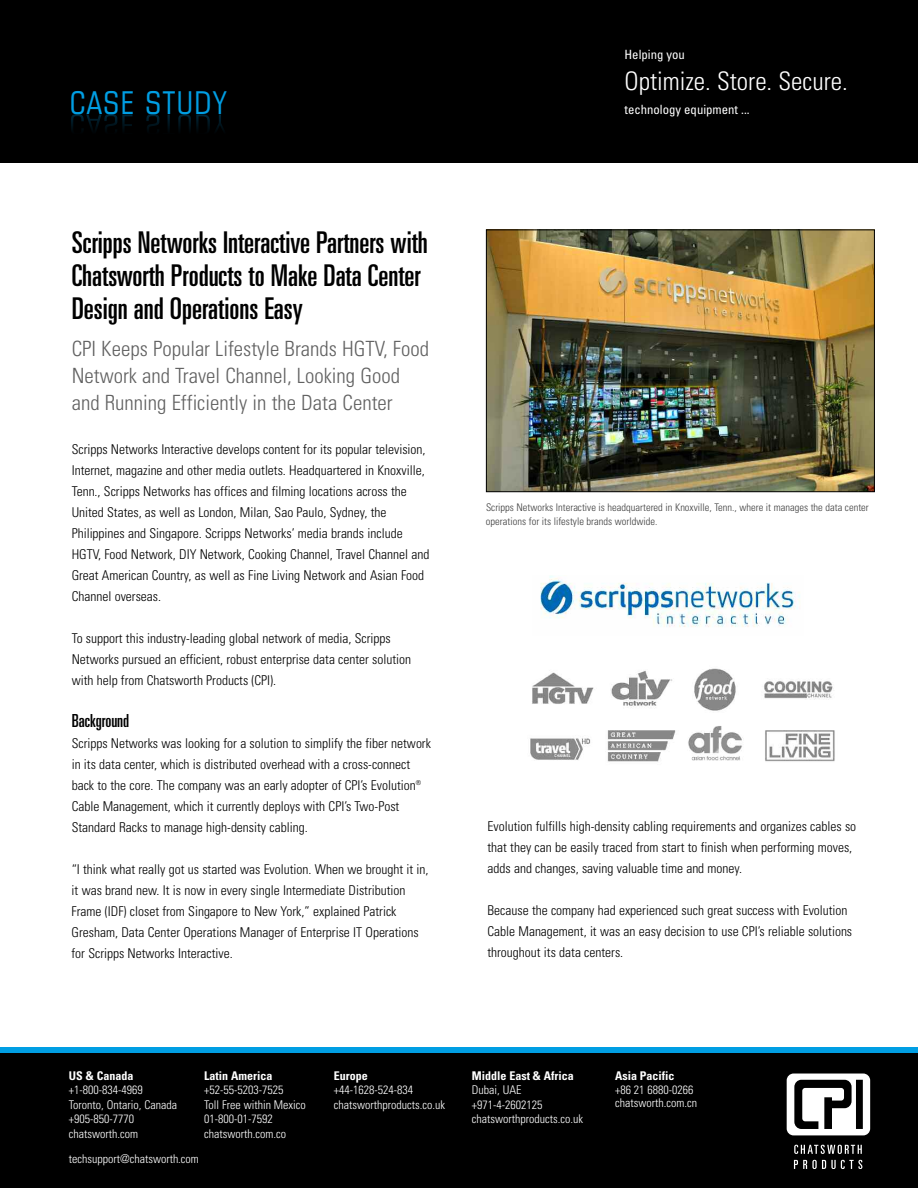
<style>
.page{position:relative;width:918px;height:1188px;background:#fff}
.page>*{position:absolute;margin:0;border:0;box-sizing:border-box;transform-origin:0 0}
.t1{font:condensed 31.35px "Square 721 BT";letter-spacing:.05em;color:#009ee3}
.t2{font:ultra-condensed 30px/33px "Univers LT Std";color:#000}
.t3{font:300 condensed 25.5px "Univers LT Std";color:#fff}
.t4{font:300 condensed 21px/27px "Univers LT Std";color:#616161}
.t5{font:ultra-condensed 18px "Univers LT Std";color:#000}
.t6{font:300 condensed 13.5px/21px "Univers LT Std";color:#000}
.t7{font:condensed 12.75px "Univers LT Std";color:#fff}
.t8{font:300 condensed 12px/14.4px "Univers LT Std";color:#fff}
.t9{font:700 condensed 12px "Univers LT Std";color:#fff}
.t10{font:300 condensed 10.5px/13.5px "Univers LT Std";color:#404040}
</style>
<div class="page">
<img style="left:488px;top:232px;width:385px;height:258px">
<div style="left:486px;top:230px;width:389px;height:262px;border:1px solid #000"></div>
<div style="left:0;top:0;width:918px;height:163px;background:#000"></div>
<img style="left:71px;top:114px;width:153px;height:17px">
<div style="left:0;top:1051px;width:918px;height:137px;background:#000"></div>
<div style="left:0;top:1047px;width:918px;height:5px;background:#009ee3"></div>
<svg style="left:794px;top:1145px;width:68px;height:9px"></svg>
<svg style="left:794px;top:1160px;width:13px;height:9px"></svg>
<svg style="left:812px;top:1160px;width:5px;height:9px"></svg>
<svg style="left:822px;top:1160px;width:40px;height:9px"></svg>
<svg style="left:787px;top:1074px;width:83px;height:61px"></svg>
<img style="left:540px;top:576px;width:260px;height:51px">
<img style="left:530px;top:668px;width:305px;height:94px">
<h1 class="t1" style="left:70px;top:91px;width:158px">CASE STUDY</h1>
<p class="t7" style="left:625px;top:49px;width:62px">Helping you</p>
<h3 class="t3" style="left:625px;top:72px;width:225px">Optimize. Store. Secure.</h3>
<p class="t7" style="left:625px;top:105px;width:127px">technology equipment ...</p>
<h2 class="t2" style="left:72px;top:228px;width:358px">Scripps Networks Interactive Partners with<br>Chatsworth Products to Make Data Center<br>Design and Operations Easy</h2>
<h3 class="t4" style="left:72px;top:337px;width:359px">CPI Keeps Popular Lifestyle Brands HGTV, Food<br>Network and Travel Channel, Looking Good and Running Efficiently in the Data Center</h3>
<p class="t6" style="left:72px;top:440px;width:359px">Scripps Networks Interactive develops content for its popular television, Internet, magazine and other media outlets. Headquartered in Knoxville, Tenn., Scripps Networks has offices and filming locations across the United States, as well as London, Milan, Sao Paulo, Sydney, the Philippines and Singapore. Scripps Networks’ media brands include HGTV, Food Network, DIY Network, Cooking Channel, Travel Channel and Great American Country, as well as Fine Living Network and Asian Food Channel overseas.</p>
<p class="t6" style="left:72px;top:629px;width:341px">To support this industry-leading global network of media, Scripps<br>Networks pursued an efficient, robust enterprise data center solution with help from Chatsworth Products (CPI).</p>
<h3 class="t5" style="left:72px;top:714px;width:59px">Background</h3>
<p class="t6" style="left:72px;top:734px;width:361px">Scripps Networks was looking for a solution to simplify the fiber network in its data center, which is distributed overhead with a cross-connect back to the core. The company was an early adopter of CPI’s Evolution<sup>® </sup>Cable Management, which it currently deploys with CPI’s Two-Post Standard Racks to manage high-density cabling.</p>
<p class="t6" style="left:72px;top:860px;width:358px">“I think what really got us started was Evolution. When we brought it in, it was brand new. It is now in every single Intermediate Distribution Frame (IDF) closet from Singapore to New York,” explained Patrick Gresham, Data Center Operations Manager of Enterprise IT Operations for Scripps Networks Interactive.</p>
<p class="t10" style="left:486px;top:502px;width:384px">Scripps Networks Interactive is headquartered in Knoxville, Tenn., where it manages the data center operations for its lifestyle brands worldwide.</p>
<p class="t6" style="left:487px;top:817px;width:370px">Evolution fulfills high-density cabling requirements and organizes cables so that they can be easily traced from start to finish when performing moves, adds and changes, saving valuable time and money.</p>
<p class="t6" style="left:487px;top:901px;width:366px">Because the company had experienced such great success with Evolution<br>Cable Management, it was an easy decision to use CPI’s reliable solutions throughout its data centers.</p>
<p class="t9" style="left:69px;top:1071px;width:66px">US &amp; Canada</p>
<p class="t8" style="left:69px;top:1084px;width:110px">+1-800-834-4969<br>Toronto, Ontario, Canada +905-850-7770 chatsworth.com</p>
<p class="t8" style="left:69px;top:1153px;width:132px">techsupport@chatsworth.com</p>
<p class="t9" style="left:204px;top:1071px;width:70px">Latin America</p>
<p class="t8" style="left:204px;top:1084px;width:103px">+52-55-5203-7525<br>Toll Free within Mexico<br>01-800-01-7592 chatsworth.com.co</p>
<p class="t9" style="left:334px;top:1071px;width:35px">Europe</p>
<p class="t8" style="left:334px;top:1084px;width:113px">+44-1628-524-834 chatsworthproducts.co.uk</p>
<p class="t9" style="left:472px;top:1071px;width:104px">Middle East &amp; Africa</p>
<p class="t8" style="left:472px;top:1084px;width:113px">Dubai, UAE +971-4-2602125 chatsworthproducts.co.uk</p>
<p class="t9" style="left:615px;top:1071px;width:61px">Asia Pacific</p>
<p class="t8" style="left:615px;top:1084px;width:83px;line-height:13.5px">+86 21 6880-0266 chatsworth.com.cn</p>
</div>
